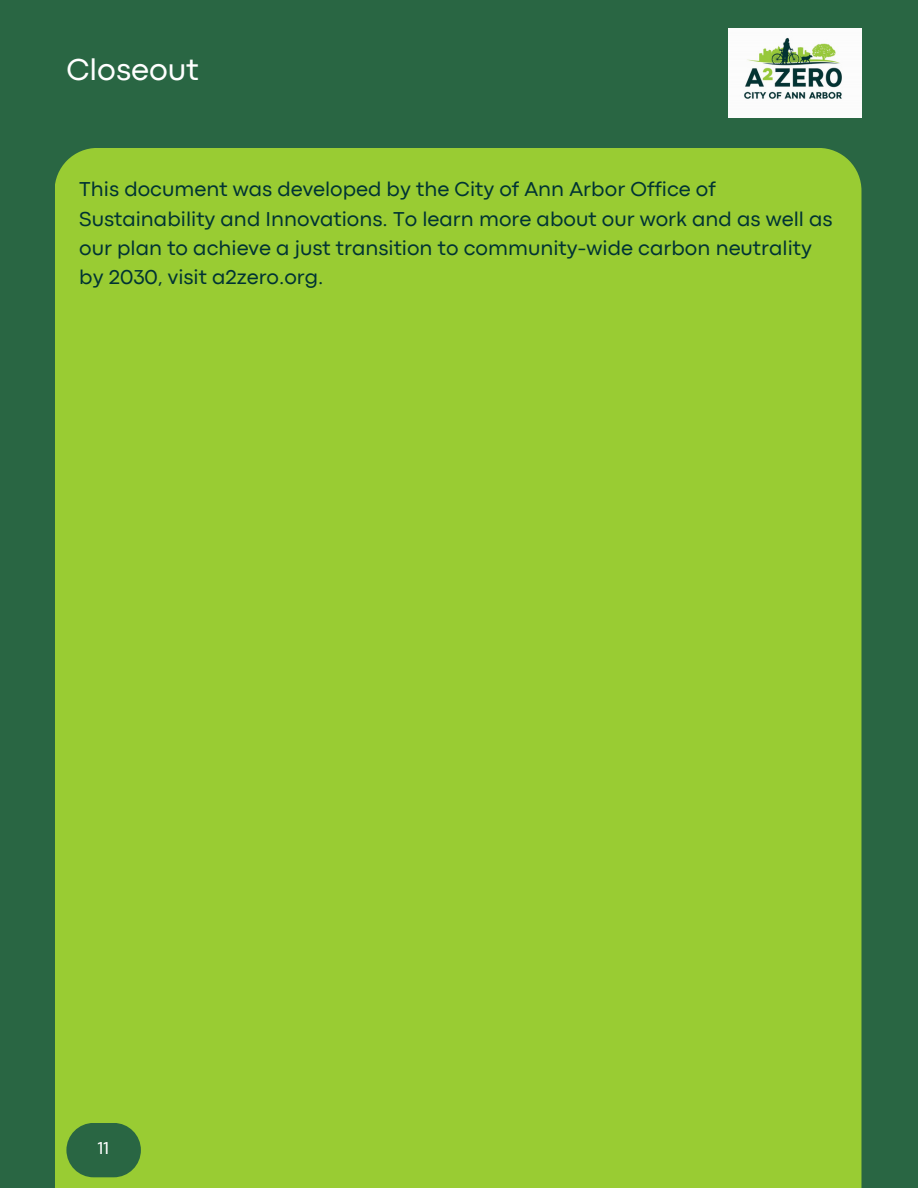
<style>
.page{position:relative;width:918px;height:1188px;background:#296643}
.page>*{position:absolute;margin:0;border:0;box-sizing:border-box;transform-origin:0 0}
.t1{font:31.5px "Codec Pro";color:#fff}
.t2{font:21px/29.2px "Codec Pro";color:#033}
.t3{font:18px "Codec Pro";color:#fff}
</style>
<div class="page">
<div style="left:55px;top:148px;width:806px;height:1040px;background:#9c3"></div>
<img style="left:729px;top:29px;width:133px;height:89px">
<div style="left:66px;top:1123px;width:75px;height:54px;background:#296643;border-radius:27px"></div>
<h1 class="t1" style="left:66px;top:59px;width:134px">Closeout</h1>
<p class="t2" style="left:79px;top:176px;width:755px">This document was developed by the City of Ann Arbor Office of Sustainability and Innovations. To learn more about our work and as well as our plan to achieve a just transition to community-wide carbon neutrality by 2030, visit a2zero.org.</p>
<p class="t3" style="left:98px;top:1142px;width:13px">11</p>
</div>
